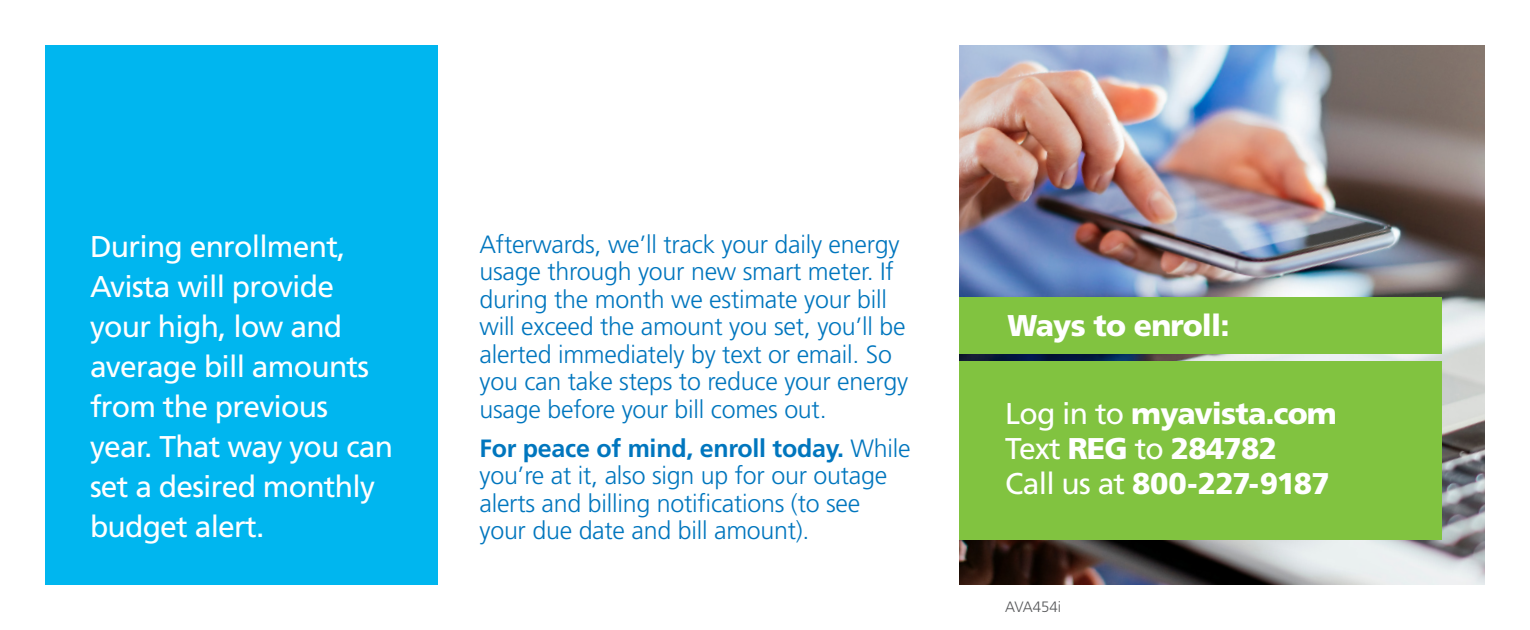
<style>
.page{position:relative;width:1530px;height:630px;background:#fff}
.page>*{position:absolute;margin:0;border:0;box-sizing:border-box;transform-origin:0 0}
.t1{font:30px/40px "Frutiger LT Std";letter-spacing:-.025em;color:#fff}
.t2{font:900 30px/35px "Frutiger LT Std";letter-spacing:-.025em;color:#fff}
.t3{font:300 25px/27.5px "Frutiger LT Std";letter-spacing:-.01em;color:#0076be}
.t4{font:300 15px "Frutiger LT Std";color:#57585a}
.s1{font-weight:700}
.s2{font-weight:400}
</style>
<div class="page">
<img style="left:959px;top:45px;width:526px;height:540px">
<div style="left:45px;top:45px;width:392px;height:540px;background:#00b6ef"></div>
<div style="left:959px;top:297px;width:483px;height:56px;background:#81c340"></div>
<div style="left:959px;top:362px;width:483px;height:178px;background:#81c340"></div>
<p class="t1" style="left:90px;top:226px;width:305px">During enrollment,<br>Avista will provide your high, low and average bill amounts from the previous year. That way you can set a desired monthly budget alert.</p>
<p class="t3" style="left:480px;top:231px;width:430px">Afterwards, we’ll track your daily energy usage through your new smart meter. If during the month we estimate your bill will exceed the amount you set, you’ll be alerted immediately by text or email. So you can take steps to reduce your energy usage before your bill comes out.</p>
<p class="t3" style="left:480px;top:434px;width:433px"><span class="s1">For peace of mind, enroll today.</span> While you’re at it, also sign up for our outage alerts and billing notifications (to see your due date and bill amount).</p>
<p class="t2" style="left:1008px;top:308px;width:224px">Ways to enroll:</p>
<p class="t2" style="left:1005px;top:396px;width:333px"><span class="s2">Log in to</span> myavista.com<br><span class="s2">Text</span> REG <span class="s2">to</span> 284782<br><span class="s2">Call us at</span> 800-227-9187</p>
<p class="t4" style="left:1005px;top:599px;width:57px">AVA454i</p>
</div>
